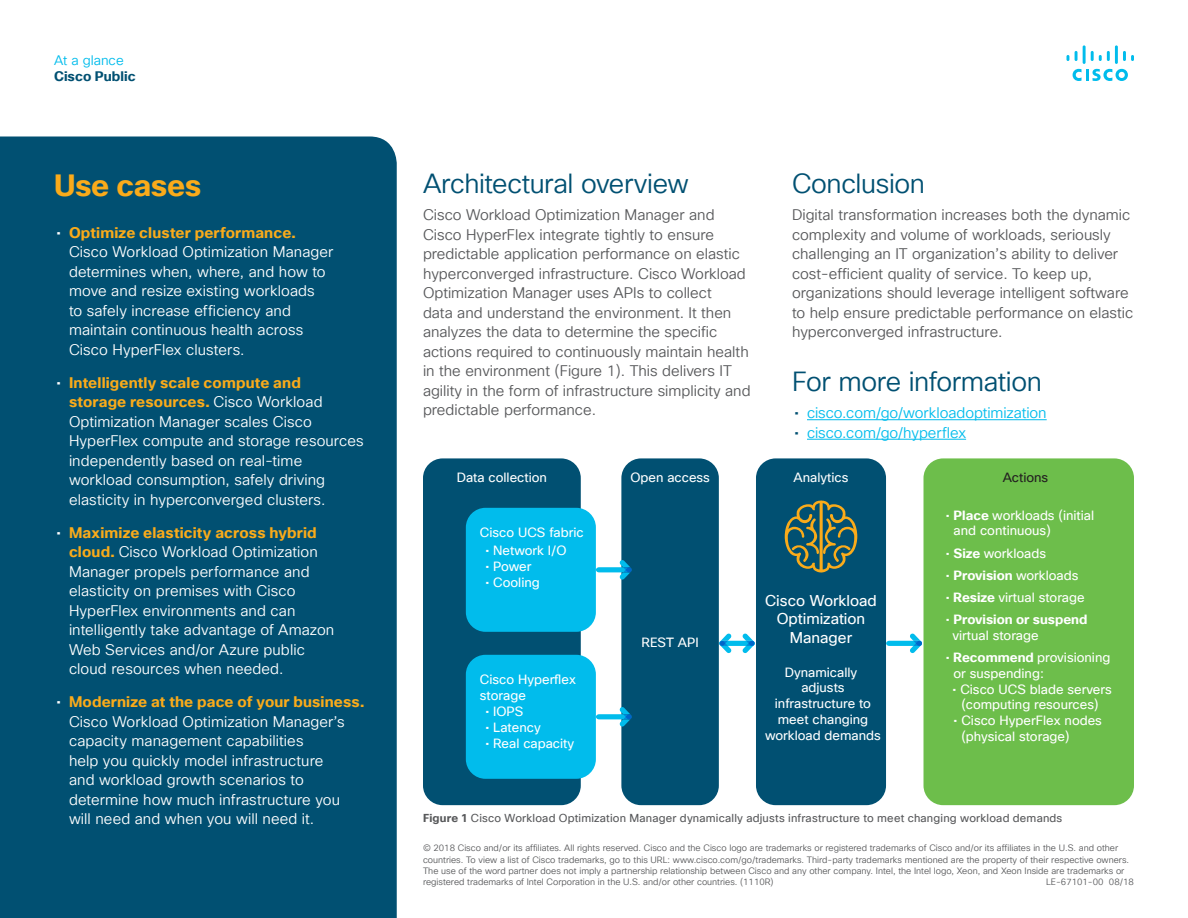
<style>
.page{position:relative;width:1188px;height:918px;background:#fff}
.page>*{position:absolute;margin:0;border:0;box-sizing:border-box;transform-origin:0 0}
.Sidebar_Heading_Oran{font:700 30px "Cisco Sans TT";letter-spacing:-.01em;color:#faab1a}
.Subhead2_Indigo{font:27px "Cisco Sans TT Light";letter-spacing:-.015em;color:#015072}
.t1{font:15.3px/18.3px "Cisco Sans TT";color:#fff;text-align:center}
.t2{font:15px/19.5px "Cisco Sans TT Light";letter-spacing:.005em;color:#fff}
.Body{font:15px/19.5px "Cisco Sans TT Light";color:#57585a}
.t3{font:15px "Cisco Sans TT Light";letter-spacing:-.005em;color:#01bcec}
.t4{font:700 13.5px "Cisco Sans TT";color:#015072}
.t5{font:13.5px "Cisco Sans TT Light";color:#01bcec}
.t6{font:13.05px/15.8px "Cisco Sans TT";color:#fff}
.t7{font:700 13.05px/15.8px "Cisco Sans TT";color:#fff}
.t8{font:13.05px "Cisco Sans TT";color:#231f20}
.t9{font:11.25px "Cisco Sans TT";letter-spacing:.015em;color:#57585a}
.Footer_white{font:9px/11.2px "Cisco Sans TT Light";color:#57585a}
.s1{font-family:"Cisco Sans TT"}
.s2{font-family:"Cisco Sans TT";font-weight:700;color:#faab1a}
.s3{font-family:"Cisco Sans TT";color:#015072}
.s4{font-weight:700}
.s5{font-weight:400}
</style>
<div class="page">
<svg style="left:1073px;top:69px;width:55px;height:12px"></svg>
<svg style="left:1067px;top:55px;width:2px;height:6px"></svg>
<svg style="left:1075px;top:51px;width:3px;height:10px"></svg>
<hr style="left:1083px;top:45px;width:3px;height:19px;background:#01bcec">
<svg style="left:1091px;top:51px;width:19px;height:10px"></svg>
<hr style="left:1115px;top:45px;width:3px;height:19px;background:#01bcec">
<svg style="left:1123px;top:51px;width:11px;height:10px"></svg>
<hr style="left:807px;top:419px;width:240px;height:1px;background:#01bcec">
<hr style="left:807px;top:439px;width:159px;height:1px;background:#01bcec">
<div style="left:0;top:136px;width:397px;height:782px;background:#015072"></div>
<div style="left:423px;top:458px;width:158px;height:347px;background:#015072;border-radius:20px"></div>
<div style="left:621px;top:458px;width:98px;height:347px;background:#015072;border-radius:20px"></div>
<div style="left:756px;top:458px;width:130px;height:347px;background:#015072;border-radius:20px"></div>
<div style="left:924px;top:458px;width:210px;height:347px;background:#6dbe4b;border-radius:20px"></div>
<div style="left:466px;top:508px;width:130px;height:124px;background:#01bcec;border-radius:20px"></div>
<svg style="left:596px;top:560px;width:36px;height:20px"></svg>
<svg style="left:596px;top:707px;width:36px;height:20px"></svg>
<svg style="left:886px;top:633px;width:36px;height:20px"></svg>
<svg style="left:719px;top:633px;width:36px;height:20px"></svg>
<div style="left:466px;top:655px;width:130px;height:124px;background:#01bcec;border-radius:20px"></div>
<svg style="left:785px;top:501px;width:72px;height:71px"></svg>
<p class="t5" style="left:54px;top:51px;width:71px">At a glance</p>
<p class="t4" style="left:54px;top:67px;width:83px">Cisco Public</p>
<p class="Sidebar_Heading_Oran" style="left:54px;top:165px;width:149px">Use cases</p>
<p class="t2" style="left:69px;top:223px;width:266px;text-indent:-13px"><span class="s1">•</span> <span class="s2">Optimize cluster performance.<br></span>Cisco Workload Optimization Manager determines when, where, and how to move and resize existing workloads<br>to safely increase efficiency and maintain continuous health across Cisco HyperFlex clusters.</p>
<p class="t2" style="left:69px;top:373px;width:296px;text-indent:-13px"><span class="s1">•</span> <span class="s2">Intelligently scale compute and<br>storage resources.</span> Cisco Workload Optimization Manager scales Cisco HyperFlex compute and storage resources independently based on real-time workload consumption, safely driving elasticity in hyperconverged clusters.</p>
<p class="t2" style="left:69px;top:523px;width:267px;text-indent:-13px"><span class="s1">•</span> <span class="s2">Maximize elasticity across hybrid cloud.</span> Cisco Workload Optimization Manager propels performance and elasticity on premises with Cisco HyperFlex environments and can intelligently take advantage of Amazon Web Services and/or Azure public cloud resources when needed.</p>
<p class="t2" style="left:69px;top:693px;width:297px;text-indent:-13px"><span class="s1">•</span> <span class="s2">Modernize at the pace of your business.<br></span>Cisco Workload Optimization Manager’s capacity management capabilities<br>help you quickly model infrastructure<br>and workload growth scenarios to determine how much infrastructure you will need and when you will need it.</p>
<p class="Subhead2_Indigo" style="left:423px;top:166px;width:267px">Architectural overview</p>
<p class="Body" style="left:423px;top:206px;width:329px">Cisco Workload Optimization Manager and Cisco HyperFlex integrate tightly to ensure predictable application performance on elastic hyperconverged infrastructure. Cisco Workload Optimization Manager uses APIs to collect<br>data and understand the environment. It then analyzes the data to determine the specific actions required to continuously maintain health in the environment (Figure 1). This delivers IT agility in the form of infrastructure simplicity and predictable performance.</p>
<p class="t6" style="left:457px;top:470px;width:92px">Data collection</p>
<p class="t6" style="left:630px;top:470px;width:81px">Open access</p>
<p class="t6" style="left:480px;top:525px;width:105px">Cisco UCS fabric</p>
<p class="t6" style="left:485px;top:543px;width:83px">• Network I/O</p>
<p class="t6" style="left:485px;top:559px;width:48px">• Power</p>
<p class="t6" style="left:485px;top:575px;width:56px">• Cooling</p>
<p class="t6" style="left:480px;top:672px;width:98px">Cisco Hyperflex storage</p>
<p class="t6" style="left:485px;top:704px;width:40px">• IOPS</p>
<p class="t6" style="left:485px;top:720px;width:57px">• Latency</p>
<p class="t6" style="left:485px;top:736px;width:90px">• Real capacity</p>
<p class="t6" style="left:642px;top:635px;width:59px">REST API</p>
<p class="Subhead2_Indigo" style="left:792px;top:166px;width:135px">Conclusion</p>
<p class="Body" style="left:792px;top:206px;width:343px">Digital transformation increases both the dynamic complexity and volume of workloads, seriously challenging an IT organization’s ability to deliver cost-efficient quality of service. To keep up, organizations should leverage intelligent software to help ensure predictable performance on elastic hyperconverged infrastructure.</p>
<p class="Subhead2_Indigo" style="left:792px;top:364px;width:251px">For more information</p>
<p class="t3" style="left:794px;top:403px;width:254px"><span class="s3">•</span> cisco.com/go/workloadoptimization</p>
<p class="t3" style="left:794px;top:423px;width:173px"><span class="s3">•</span> cisco.com/go/hyperflex</p>
<p class="t6" style="left:794px;top:470px;width:56px">Analytics</p>
<p class="t1" style="left:765px;top:592px;width:113px">Cisco Workload<br>Optimization<br>Manager</p>
<p class="t6" style="left:765px;top:665px;width:117px;text-align:center">Dynamically adjusts infrastructure to meet changing workload demands</p>
<p class="t8" style="left:1003px;top:469px;width:47px">Actions</p>
<p class="t6" style="left:954px;top:508px;width:142px;text-indent:-8px">• <span class="s4">Place</span> workloads (initial and continuous)</p>
<p class="t6" style="left:946px;top:546px;width:102px">• <span class="s4">Size</span> workloads</p>
<p class="t6" style="left:946px;top:568px;width:134px">• <span class="s4">Provision</span> workloads</p>
<p class="t6" style="left:946px;top:590px;width:140px">• <span class="s4">Resize</span> virtual storage</p>
<p class="t7" style="left:953px;top:612px;width:136px;text-indent:-7px"><span class="s5">•</span> Provision or suspend <span class="s5">virtual storage</span></p>
<p class="t6" style="left:954px;top:650px;width:158px;text-indent:-8px">• <span class="s4">Recommend</span> provisioning or suspending:</p>
<p class="t6" style="left:953px;top:682px;width:161px;text-align:center">• Cisco UCS blade servers (computing resources)</p>
<p class="t6" style="left:961px;top:713px;width:142px;text-indent:-8px">• Cisco HyperFlex nodes (physical storage)</p>
<p class="t9" style="left:423px;top:811px;width:641px"><span class="s4">Figure 1</span> Cisco Workload Optimization Manager dynamically adjusts infrastructure to meet changing workload demands</p>
<p class="Footer_white" style="left:423px;top:843px;width:708px">© 2018 Cisco and/or its affiliates. All rights reserved. Cisco and the Cisco logo are trademarks or registered trademarks of Cisco and/or its affiliates in the U.S. and other countries. To view a list of Cisco trademarks, go to this URL: www.cisco.com/go/trademarks. Third-party trademarks mentioned are the property of their respective owners.<br>The use of the word partner does not imply a partnership relationship between Cisco and any other company. Intel, the Intel logo, Xeon, and Xeon Inside are trademarks or registered trademarks of Intel Corporation in the U.S. and/or other countries. (1110R)</p>
<p class="Footer_white" style="left:1046px;top:877px;width:89px">LE-67101-00 08/18</p>
</div>
